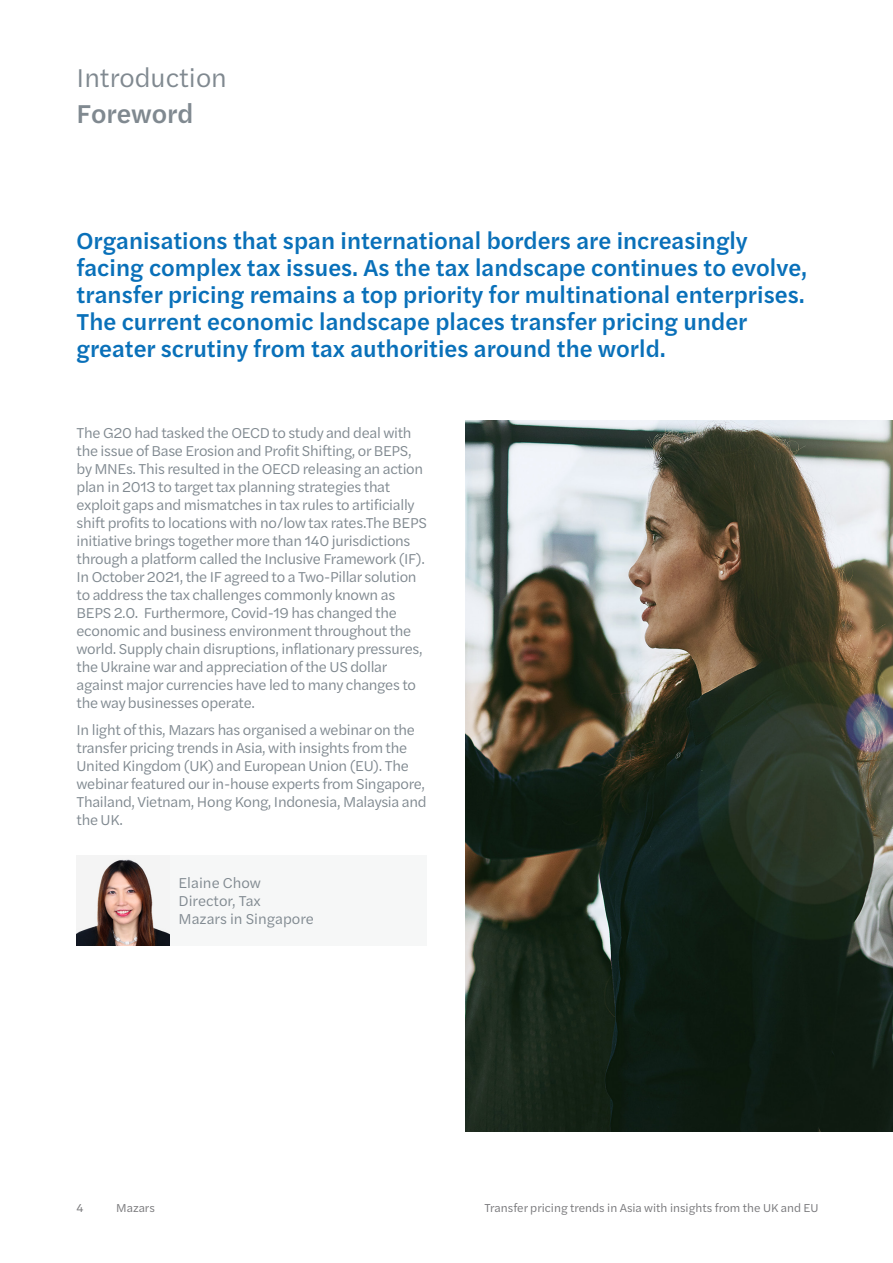
<style>
.page{position:relative;width:893px;height:1263px;background:#fff}
.page>*{position:absolute;margin:0;border:0;box-sizing:border-box;transform-origin:0 0}
.Page_title{font:27px "Halyard Text";color:#808990}
.Page_subtitle{font:500 27px "Halyard Text";color:#808990}
.Page_introduction_co{font:500 24px/27px "Halyard Text";color:#0970b9}
.Body_text{font:15px/18px "Halyard Text";letter-spacing:-.02em;color:#808990}
.Quote_source{font:15px/18px "Halyard Text";color:#808990}
.Footer_text{font:12px "Halyard Text";color:#77777a}
</style>
<div class="page">
<div style="left:77px;top:855px;width:350px;height:90px;background:#f6f7f7"></div>
<img style="left:77px;top:859px;width:92px;height:86px">
<img style="left:466px;top:420px;width:427px;height:711px">
<p class="Page_title" style="left:77px;top:58px;width:152px">Introduction</p>
<p class="Page_subtitle" style="left:77px;top:94px;width:118px">Foreword</p>
<p class="Page_introduction_co" style="left:77px;top:226px;width:732px">Organisations that span international borders are increasingly facing complex tax issues. As the tax landscape continues to evolve, transfer pricing remains a top priority for multinational enterprises.<br>The current economic landscape places transfer pricing under greater scrutiny from tax authorities around the world.</p>
<p class="Body_text" style="left:77px;top:423px;width:352px">The G20 had tasked the OECD to study and deal with the issue of Base Erosion and Profit Shifting, or BEPS, by MNEs. This resulted in the OECD releasing an action plan in 2013 to target tax planning strategies that exploit gaps and mismatches in tax rules to artificially shift profits to locations with no/low tax rates.The BEPS initiative brings together more than 140 jurisdictions through a platform called the Inclusive Framework (IF).<br>In October 2021, the IF agreed to a Two-Pillar solution to address the tax challenges commonly known as BEPS 2.0. Furthermore, Covid-19 has changed the economic and business environment throughout the world. Supply chain disruptions, inflationary pressures, the Ukraine war and appreciation of the US dollar against major currencies have led to many changes to the way businesses operate.</p>
<p class="Body_text" style="left:77px;top:720px;width:352px">In light of this, Mazars has organised a webinar on the transfer pricing trends in Asia, with insights from the United Kingdom (UK) and European Union (EU). The webinar featured our in-house experts from Singapore, Thailand, Vietnam, Hong Kong, Indonesia, Malaysia and the UK.</p>
<p class="Quote_source" style="left:179px;top:873px;width:137px">Elaine Chow<br>Director, Tax<br>Mazars in Singapore</p>
<p class="Footer_text" style="left:77px;top:1199px;width:9px">4</p>
<p class="Footer_text" style="left:116px;top:1199px;width:40px">Mazars</p>
<p class="Footer_text" style="left:484px;top:1199px;width:336px">Transfer pricing trends in Asia with insights from the UK and EU</p>
</div>
